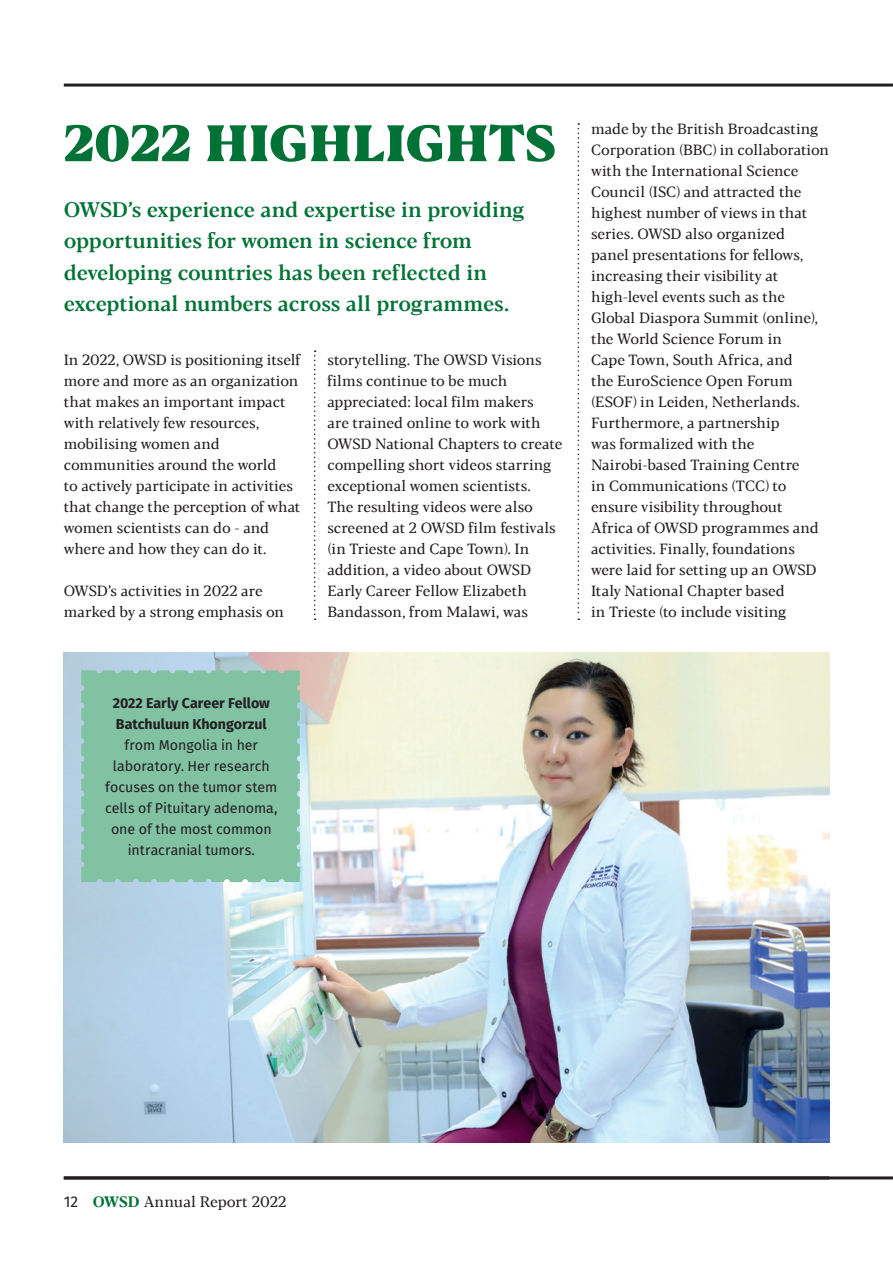
<style>
.page{position:relative;width:893px;height:1263px;background:#fff}
.page>*{position:absolute;margin:0;border:0;box-sizing:border-box;transform-origin:0 0}
.t1{font:800 51px "Blacker Text";color:#007236}
.t2{font:500 21px/31.5px "Blacker Text";letter-spacing:-.01em;color:#007236}
.t3{font:15px "Blacker Text";color:#231f20}
.t4{font:14.7px/21px "Blacker Text";letter-spacing:-.005em;color:#231f20}
.t5{font:14.25px/21px "Fira Sans";color:#231f20;text-align:center}
.t6{font:700 14.25px/21px "Fira Sans";color:#231f20}
.s1{font-family:"Fira Sans";font-size:15.6px}
.s2{font-weight:700;color:#007236}
</style>
<div class="page">
<img style="left:64px;top:652px;width:765px;height:490px">
<div style="left:81px;top:670px;width:219px;height:212px;background:#81c2a2"></div>
<hr style="left:64px;top:1176px;width:829px;height:3px;background:#231f20">
<hr style="left:64px;top:84px;width:829px;height:3px;background:#231f20">
<svg style="left:578px;top:123px;width:1px;height:497px"></svg>
<svg style="left:314px;top:350px;width:2px;height:270px"></svg>
<h1 class="t1" style="left:64px;top:111px;width:493px">2022 HIGHLIGHTS</h1>
<h2 class="t2" style="left:64px;top:195px;width:462px">OWSD’s experience and expertise in providing opportunities for women in science from developing countries has been reflected in exceptional numbers across all programmes.</h2>
<p class="t4" style="left:64px;top:350px;width:238px">In 2022, OWSD is positioning itself more and more as an organization that makes an important impact with relatively few resources, mobilising women and communities around the world<br>to actively participate in activities that change the perception of what women scientists can do - and where and how they can do it.</p>
<p class="t4" style="left:64px;top:581px;width:222px">OWSD’s activities in 2022 are marked by a strong emphasis on</p>
<p class="t4" style="left:327px;top:350px;width:236px">storytelling. The OWSD Visions films continue to be much appreciated: local film makers<br>are trained online to work with<br>OWSD National Chapters to create compelling short videos starring exceptional women scientists.<br>The resulting videos were also screened at 2 OWSD film festivals (in Trieste and Cape Town). In addition, a video about OWSD<br>Early Career Fellow Elizabeth<br>Bandasson, from Malawi, was</p>
<p class="t4" style="left:591px;top:119px;width:240px">made by the British Broadcasting<br>Corporation (BBC) in collaboration with the International Science<br>Council (ISC) and attracted the highest number of views in that series. OWSD also organized<br>panel presentations for fellows, increasing their visibility at high-level events such as the<br>Global Diaspora Summit (online), the World Science Forum in<br>Cape Town, South Africa, and<br>the EuroScience Open Forum (ESOF) in Leiden, Netherlands.<br>Furthermore, a partnership<br>was formalized with the<br>Nairobi-based Training Centre<br>in Communications (TCC) to ensure visibility throughout<br>Africa of OWSD programmes and activities. Finally, foundations were laid for setting up an OWSD<br>Italy National Chapter based<br>in Trieste (to include visiting</p>
<p class="t6" style="left:113px;top:692px;width:159px">2022 Early Career Fellow<br>Batchuluun Khongorzul</p>
<p class="t5" style="left:105px;top:734px;width:174px">from Mongolia in her laboratory. Her research focuses on the tumor stem cells of Pituitary adenoma, one of the most common intracranial tumors.</p>
<p class="t3" style="left:64px;top:1193px;width:224px"><span class="s1">12</span> <span class="s2">OWSD</span> Annual Report 2022</p>
</div>
